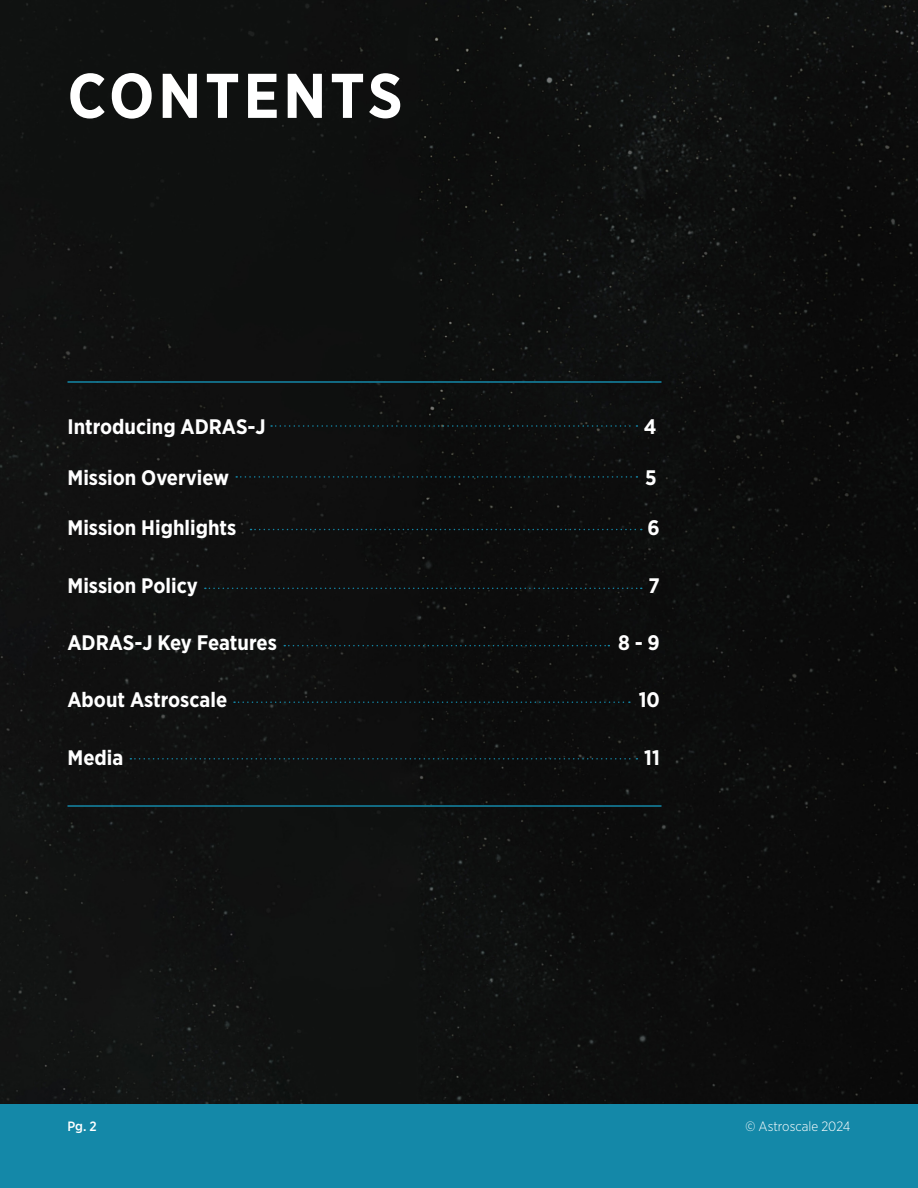
<style>
.page{position:relative;width:918px;height:1188px;background:#fff}
.page>*{position:absolute;margin:0;border:0;box-sizing:border-box;transform-origin:0 0}
.Title_White{font:700 63px "Gotham Narrow";letter-spacing:.06em;color:#fff}
.Heading_2_White{font:700 21px "Gotham Narrow";color:#fff}
.t1{font:300 13.5px "Gotham Narrow";color:#fff}
.t2{font:500 13.5px "Gotham Narrow";color:#fff}
</style>
<div class="page">
<div style="left:0;top:0;width:918px;height:1104px;background:#0e100f"></div>
<div style="left:0;top:1104px;width:918px;height:84px;background:#1488a8"></div>
<hr style="left:68px;top:381px;width:594px;height:2px;background:#1488a8">
<hr style="left:68px;top:805px;width:594px;height:2px;background:#1488a8">
<svg style="left:271px;top:425px;width:366px;height:2px"></svg>
<svg style="left:236px;top:476px;width:401px;height:2px"></svg>
<svg style="left:250px;top:529px;width:392px;height:1px"></svg>
<svg style="left:205px;top:588px;width:437px;height:1px"></svg>
<svg style="left:284px;top:645px;width:325px;height:1px"></svg>
<svg style="left:234px;top:701px;width:396px;height:2px"></svg>
<svg style="left:130px;top:758px;width:507px;height:2px"></svg>
<p class="Title_White" style="left:68px;top:55px;width:337px">CONTENTS</p>
<p class="Heading_2_White" style="left:68px;top:413px;width:200px">Introducing ADRAS-J</p>
<p class="Heading_2_White" style="left:68px;top:464px;width:163px">Mission Overview</p>
<p class="Heading_2_White" style="left:68px;top:515px;width:170px">Mission Highlights</p>
<p class="Heading_2_White" style="left:68px;top:572px;width:132px">Mission Policy</p>
<p class="Heading_2_White" style="left:68px;top:629px;width:211px">ADRAS-J Key Features</p>
<p class="Heading_2_White" style="left:68px;top:687px;width:161px">About Astroscale</p>
<p class="Heading_2_White" style="left:68px;top:744px;width:57px">Media</p>
<p class="Heading_2_White" style="left:644px;top:413px;width:14px">4</p>
<p class="Heading_2_White" style="left:645px;top:464px;width:13px">5</p>
<p class="Heading_2_White" style="left:648px;top:515px;width:14px">6</p>
<p class="Heading_2_White" style="left:649px;top:572px;width:13px">7</p>
<p class="Heading_2_White" style="left:618px;top:629px;width:43px">8 - 9</p>
<p class="Heading_2_White" style="left:639px;top:687px;width:23px">10</p>
<p class="Heading_2_White" style="left:644px;top:744px;width:17px">11</p>
<p class="t2" style="left:68px;top:1118px;width:31px">Pg. 2</p>
<p class="t1" style="left:746px;top:1118px;width:106px">© Astroscale 2024</p>
</div>
